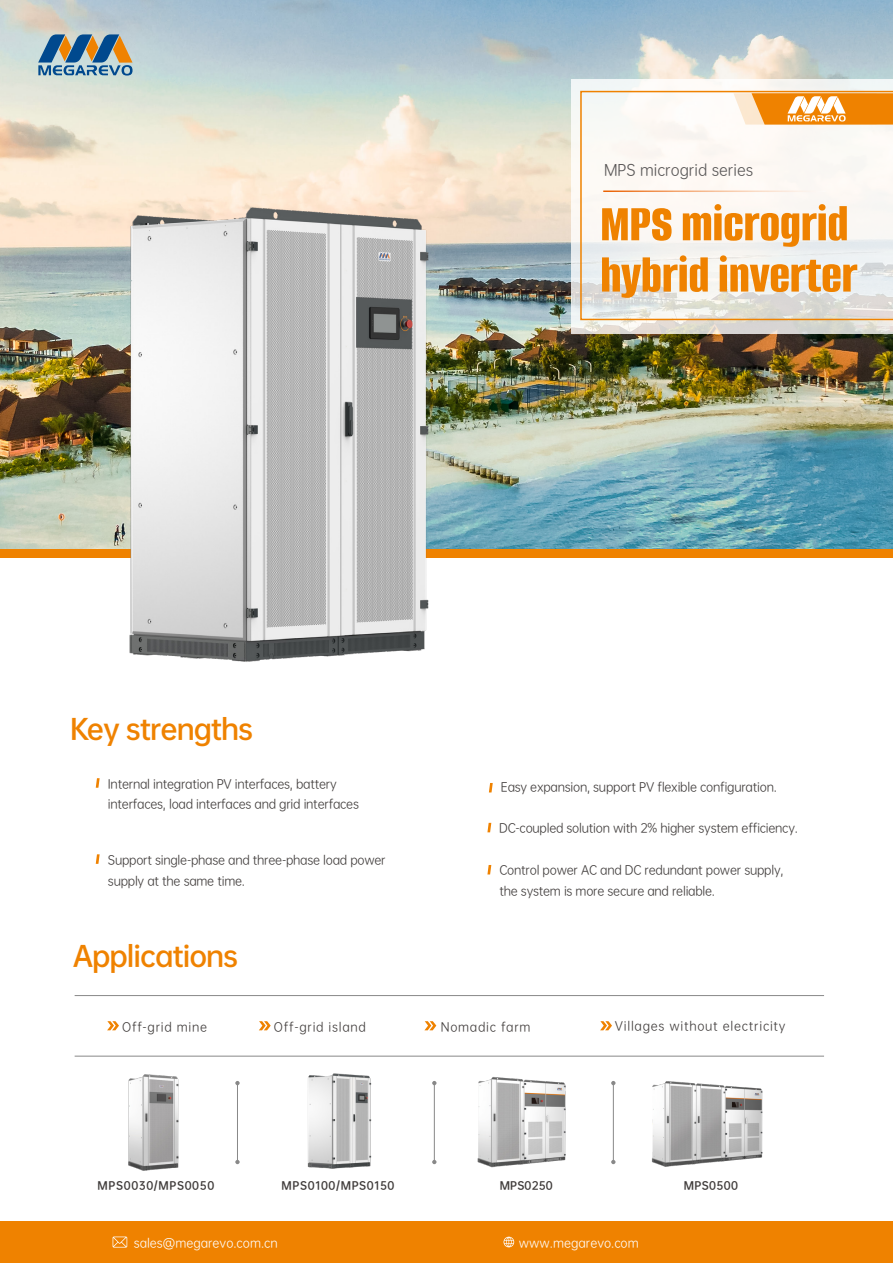
<style>
.page{position:relative;width:893px;height:1263px;background:#fff}
.page>*{position:absolute;margin:0;border:0;box-sizing:border-box;transform-origin:0 0}
.t1{font:800 54.3px/51.3px "Alumni Sans";color:#ef8200}
.t2{font:27px "OPPO Sans B";letter-spacing:-.04em;color:#ef8200}
.t3{font:15px "OPPO Sans R";color:#595757}
.t4{font:12px/20.4px "OPPO Sans R";letter-spacing:-.02em;color:#3e3a39}
.t5{font:12px "OPPO Sans R";letter-spacing:.06em;color:#3e3a39}
.t6{font:12px "OPPO Sans R";color:#fff}
.t7{font:10.5px "OPPO Sans B";letter-spacing:.06em;color:#3e3a39}
.t8{font:10.5px "OPPO Sans B";letter-spacing:.02em;color:#3e3a39}
.t9{font:10.5px "OPPO Sans B";letter-spacing:.04em;color:#3e3a39}
</style>
<div class="page">
<img style="left:0;top:0;width:893px;height:549px">
<div style="left:0;top:549px;width:893px;height:9px;background:#ef8200"></div>
<svg style="left:572px;top:79px;width:321px;height:255px"></svg>
<svg style="left:580px;top:91px;width:313px;height:229px"></svg>
<hr style="left:603px;top:190px;width:222px;height:2px;background:#fff">
<svg style="left:733px;top:93px;width:160px;height:32px"></svg>
<div style="left:0;top:1221px;width:893px;height:42px;background:#ef8200"></div>
<svg style="left:113px;top:1236px;width:14px;height:11px"></svg>
<svg style="left:503px;top:1237px;width:11px;height:10px"></svg>
<svg style="left:38px;top:34px;width:95px;height:42px;background:#7f939a"></svg>
<hr style="left:75px;top:995px;width:749px;height:1px;background:#888">
<hr style="left:75px;top:1056px;width:749px;height:1px;background:#888">
<hr style="left:237px;top:1085px;width:1px;height:76px;background:#888">
<svg style="left:235px;top:1081px;width:5px;height:4px"></svg>
<svg style="left:235px;top:1160px;width:5px;height:4px"></svg>
<hr style="left:434px;top:1085px;width:1px;height:76px;background:#888">
<svg style="left:432px;top:1081px;width:4px;height:4px"></svg>
<svg style="left:432px;top:1160px;width:4px;height:4px"></svg>
<hr style="left:613px;top:1085px;width:1px;height:76px;background:#888">
<svg style="left:611px;top:1081px;width:4px;height:4px"></svg>
<svg style="left:611px;top:1160px;width:4px;height:4px"></svg>
<svg style="left:107px;top:1021px;width:12px;height:9px"></svg>
<svg style="left:424px;top:1021px;width:12px;height:9px"></svg>
<svg style="left:600px;top:1021px;width:12px;height:9px"></svg>
<svg style="left:259px;top:1021px;width:12px;height:9px"></svg>
<img style="left:116px;top:197px;width:325px;height:465px">
<img style="left:477px;top:1077px;width:89px;height:91px">
<img style="left:651px;top:1081px;width:112px;height:86px">
<img style="left:307px;top:1073px;width:65px;height:96px">
<img style="left:128px;top:1074px;width:51px;height:97px">
<svg style="left:96px;top:778px;width:4px;height:10px"></svg>
<svg style="left:96px;top:854px;width:4px;height:10px"></svg>
<svg style="left:489px;top:783px;width:4px;height:9px"></svg>
<svg style="left:487px;top:823px;width:4px;height:9px"></svg>
<svg style="left:487px;top:865px;width:4px;height:9px"></svg>
<p class="t3" style="left:604px;top:158px;width:151px">MPS microgrid series</p>
<h1 class="t1" style="left:600px;top:199px;width:259px">MPS microgrid hybrid inverter</h1>
<h2 class="t2" style="left:70px;top:706px;width:185px">Key strengths</h2>
<p class="t4" style="left:108px;top:773px;width:253px">Internal integration PV interfaces, battery interfaces, load interfaces and grid interfaces</p>
<p class="t4" style="left:108px;top:849px;width:279px">Support single-phase and three-phase load power supply at the same time.</p>
<h2 class="t2" style="left:73px;top:932px;width:167px">Applications</h2>
<p class="t4" style="left:501px;top:776px;width:277px">Easy expansion, support PV flexible configuration.</p>
<p class="t4" style="left:499px;top:817px;width:300px">DC-coupled solution with 2% higher system efficiency.</p>
<p class="t4" style="left:499px;top:859px;width:286px">Control power AC and DC redundant power supply, the system is more secure and reliable.</p>
<p class="t5" style="left:122px;top:1017px;width:86px">Off-grid mine</p>
<p class="t5" style="left:274px;top:1017px;width:93px">Off-grid island</p>
<p class="t5" style="left:441px;top:1017px;width:91px">Nomadic farm</p>
<p class="t5" style="left:615px;top:1017px;width:172px">Villages without electricity</p>
<p class="t7" style="left:98px;top:1177px;width:118px">MPS0030/MPS0050</p>
<p class="t7" style="left:282px;top:1177px;width:114px">MPS0100/MPS0150</p>
<p class="t8" style="left:500px;top:1177px;width:55px">MPS0250</p>
<p class="t9" style="left:684px;top:1177px;width:56px">MPS0500</p>
<p class="t6" style="left:134px;top:1233px;width:145px">sales@megarevo.com.cn</p>
<p class="t6" style="left:519px;top:1233px;width:121px">www.megarevo.com</p>
</div>
